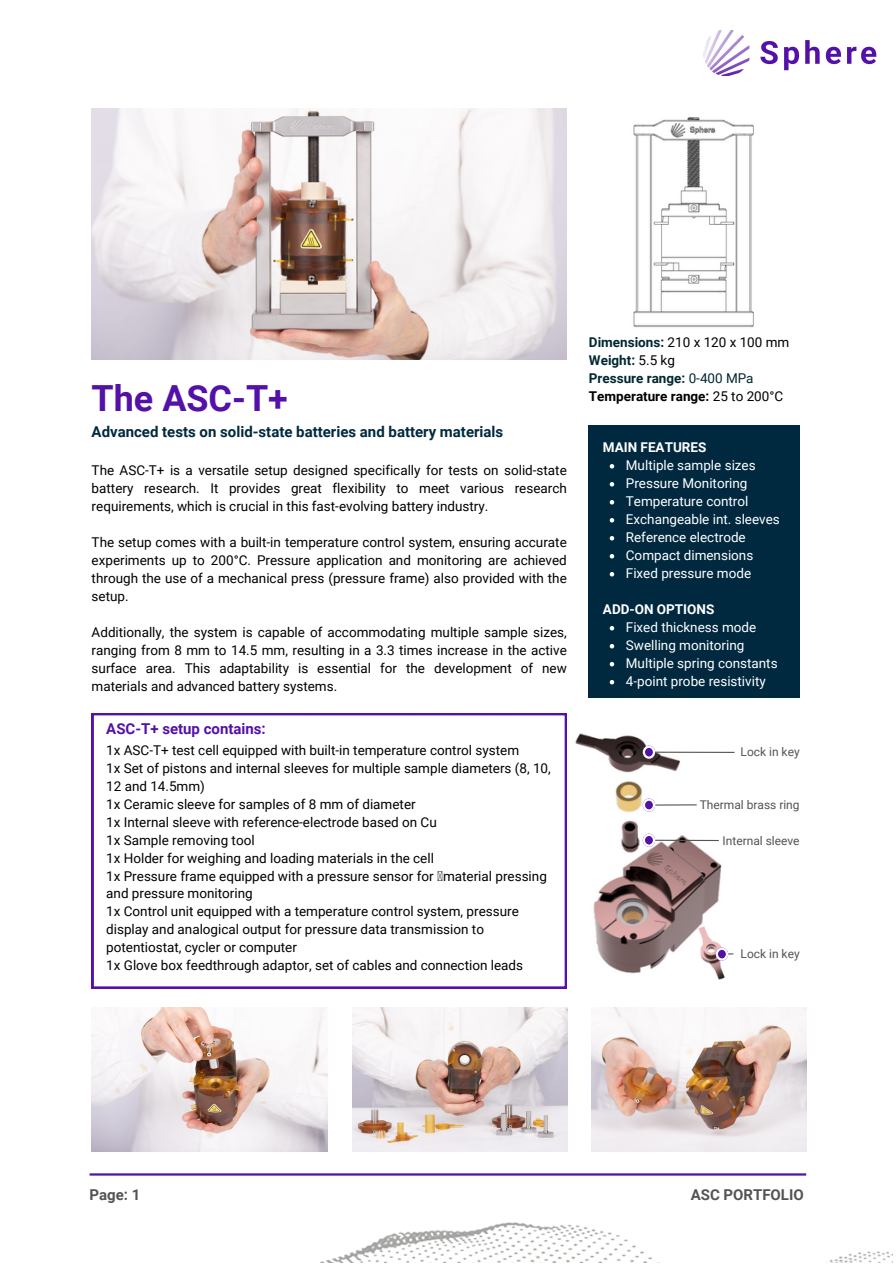
<style>
.page{position:relative;width:896px;height:1264px;background:#fff}
.page>*{position:absolute;margin:0;border:0;box-sizing:border-box;transform-origin:0 0}
.t1{font:700 36px "Roboto";color:#5411a7}
.t2{font:700 15px "Roboto";color:#00293f}
.t3{font:700 15px "Roboto";color:#5411a7}
.t4{font:700 15px "Roboto";color:#545454}
.t5{font:13.5px/18px "Roboto";color:#000;text-align:justify}
.t6{font:13.5px "Roboto";color:#fff}
.t7{font:700 13.5px/18px "Roboto";color:#002730}
.t8{font:700 13.5px "Roboto";color:#fff}
.t9{font:12px "Roboto";color:#545454}
.s1{font-weight:400;color:#000}
.s2{font-weight:400}
.s3{color:#000}
</style>
<div class="page">
<hr style="left:90px;top:1173px;width:716px;height:2px;background:#5411a7">
<div style="left:588px;top:426px;width:212px;height:271px;background:#00293f"></div>
<svg style="left:609px;top:464px;width:5px;height:4px"></svg>
<svg style="left:609px;top:482px;width:5px;height:4px"></svg>
<svg style="left:609px;top:500px;width:5px;height:4px"></svg>
<svg style="left:609px;top:518px;width:5px;height:4px"></svg>
<svg style="left:609px;top:536px;width:5px;height:4px"></svg>
<svg style="left:609px;top:554px;width:5px;height:4px"></svg>
<svg style="left:609px;top:572px;width:5px;height:4px"></svg>
<svg style="left:609px;top:626px;width:5px;height:4px"></svg>
<svg style="left:609px;top:644px;width:5px;height:4px"></svg>
<svg style="left:609px;top:662px;width:5px;height:4px"></svg>
<svg style="left:609px;top:680px;width:5px;height:4px"></svg>
<img style="left:92px;top:109px;width:475px;height:250px">
<img style="left:352px;top:1008px;width:215px;height:143px">
<img style="left:591px;top:1008px;width:215px;height:143px">
<img style="left:92px;top:1008px;width:236px;height:143px">
<img style="left:633px;top:117px;width:121px;height:210px">
<svg style="left:92px;top:713px;width:475px;height:275px"></svg>
<img style="left:703px;top:30px;width:174px;height:46px">
<img style="left:575px;top:733px;width:160px;height:241px">
<img style="left:689px;top:925px;width:46px;height:55px">
<svg style="left:643px;top:745px;width:12px;height:13px"></svg>
<svg style="left:643px;top:833px;width:12px;height:13px"></svg>
<hr style="left:655px;top:751px;width:79px;height:2px;background:#545454">
<hr style="left:655px;top:839px;width:64px;height:2px;background:#545454">
<hr style="left:655px;top:804px;width:41px;height:1px;background:#545454">
<svg style="left:643px;top:798px;width:12px;height:13px"></svg>
<img style="left:284px;top:1173px;width:608px;height:89px">
<svg style="left:715px;top:947px;width:18px;height:13px"></svg>
<p class="t1" style="left:92px;top:377px;width:198px">The ASC-T+</p>
<p class="t2" style="left:92px;top:423px;width:413px">Advanced tests on solid-state batteries and battery materials</p>
<p class="t5" style="left:92px;top:461px;width:477px">The ASC-T+ is a versatile setup designed specifically for tests on solid-state battery research. It provides great flexibility to meet various research requirements, which is crucial in this fast-evolving battery industry.</p>
<h5 class="t5" style="left:92px;top:533px;width:477px">The setup comes with a built-in temperature control system, ensuring accurate experiments up to 200°C. Pressure application and monitoring are achieved through the use of a mechanical press (pressure frame) also provided with the setup.</h5>
<p class="t5" style="left:92px;top:623px;width:477px">Additionally, the system is capable of accommodating multiple sample sizes, ranging from 8 mm to 14.5 mm, resulting in a 3.3 times increase in the active surface area. This adaptability is essential for the development of new materials and advanced battery systems.</p>
<p class="t3" style="left:106px;top:720px;width:161px">ASC-T+ setup contains:</p>
<p class="t5" style="left:106px;top:741px;width:446px;text-align:left">1x ASC-T+ test cell equipped with built-in temperature control system<br>1x Set of pistons and internal sleeves for multiple sample diameters (8, 10, 12 and 14.5mm)<br>1x Ceramic sleeve for samples of 8 mm of diameter<br>1x Internal sleeve with reference-electrode based on Cu<br>1x Sample removing tool<br>1x Holder for weighing and loading materials in the cell<br>1x Pressure frame equipped with a pressure sensor for material pressing and pressure monitoring<br>1x Control unit equipped with a temperature control system, pressure display and analogical output for pressure data transmission to potentiostat, cycler or computer<br>1x Glove box feedthrough adaptor, set of cables and connection leads</p>
<p class="t7" style="left:589px;top:334px;width:202px">Dimensions: <span class="s1">210 x 120 x 100 mm<br></span>Weight: <span class="s1">5.5 kg<br></span>Pressure range: <span class="s2">0-400 MPa<br></span><span class="s3">Temperature range:</span> <span class="s1">25 to 200°C</span></p>
<p class="t8" style="left:603px;top:439px;width:105px">MAIN FEATURES</p>
<p class="t6" style="left:626px;top:457px;width:131px">Multiple sample sizes</p>
<h2 class="t6" style="left:626px;top:475px;width:123px">Pressure Monitoring</h2>
<h5 class="t6" style="left:626px;top:493px;width:124px">Temperature control</h5>
<h5 class="t6" style="left:626px;top:511px;width:155px">Exchangeable int. sleeves</h5>
<p class="t6" style="left:626px;top:529px;width:121px">Reference electrode</p>
<p class="t6" style="left:626px;top:547px;width:129px">Compact dimensions</p>
<h3 class="t6" style="left:626px;top:565px;width:127px">Fixed pressure mode</h3>
<h4 class="t8" style="left:603px;top:601px;width:113px">ADD-ON OPTIONS</h4>
<p class="t6" style="left:626px;top:619px;width:132px">Fixed thickness mode</p>
<p class="t6" style="left:626px;top:637px;width:120px">Swelling monitoring</p>
<p class="t6" style="left:626px;top:655px;width:153px">Multiple spring constants</p>
<p class="t6" style="left:626px;top:673px;width:141px">4-point probe resistivity</p>
<p class="t9" style="left:740px;top:745px;width:61px">Lock in key</p>
<p class="t9" style="left:699px;top:797px;width:101px">Thermal brass ring</p>
<p class="t9" style="left:722px;top:833px;width:79px">Internal sleeve</p>
<h1 class="t9" style="left:740px;top:946px;width:61px">Lock in key</h1>
<p class="t4" style="left:90px;top:1186px;width:52px">Page: 1</p>
<p class="t4" style="left:690px;top:1186px;width:115px">ASC PORTFOLIO</p>
</div>
